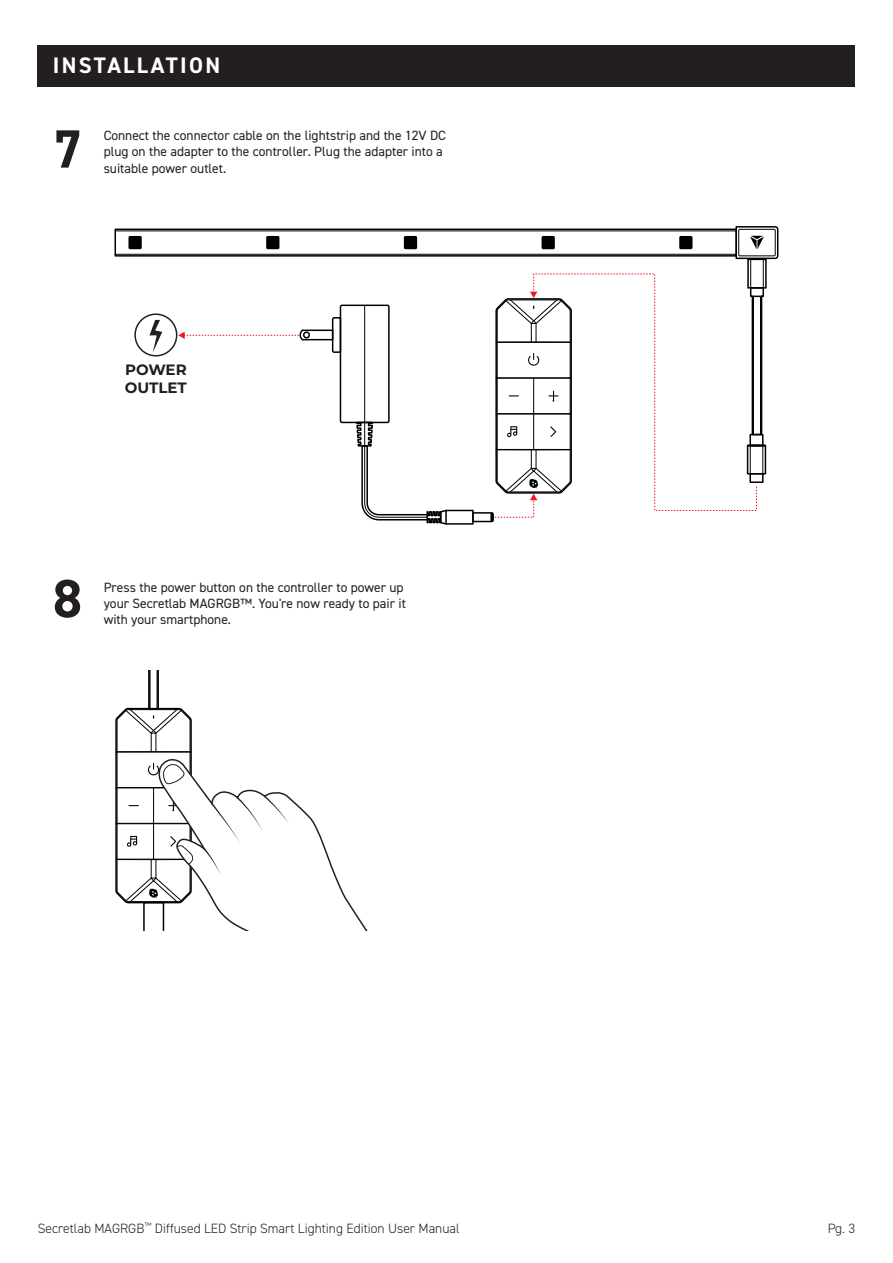
<style>
.page{position:relative;width:893px;height:1263px;background:#fff}
.page>*{position:absolute;margin:0;border:0;box-sizing:border-box;transform-origin:0 0}
.t1{font:700 54px "DIN2014";color:#231f20}
.t2{font:700 22.5px "DIN2014";letter-spacing:.1em;color:#fff}
.t3{font:700 15px/18px "Montserrat";color:#231f20}
.t4{font:13.5px/16.2px "DIN2014";color:#231f20}
.t5{font:300 13.5px "DIN2014";color:#231f20}
</style>
<div class="page">
<div style="left:38px;top:45px;width:817px;height:41px;background:#231f20"></div>
<div style="left:115px;top:229px;width:622px;height:28px;border:2px solid #000"></div>
<hr style="left:115px;top:254px;width:621px;height:1px;background:#000">
<svg style="left:542px;top:236px;width:13px;height:13px"></svg>
<svg style="left:679px;top:236px;width:13px;height:13px"></svg>
<svg style="left:404px;top:236px;width:13px;height:13px"></svg>
<svg style="left:266px;top:236px;width:13px;height:13px"></svg>
<svg style="left:128px;top:236px;width:14px;height:13px"></svg>
<div style="left:752px;top:296px;width:10px;height:139px;border:2px solid #000"></div>
<div style="left:750px;top:287px;width:14px;height:10px;border:2px solid #000"></div>
<svg style="left:735px;top:226px;width:44px;height:62px"></svg>
<div style="left:747px;top:444px;width:19px;height:30px;border:2px solid #000"></div>
<div style="left:749px;top:473px;width:14px;height:10px;border:2px solid #000"></div>
<svg style="left:757px;top:433px;width:7px;height:41px"></svg>
<div style="left:445px;top:510px;width:29px;height:15px;border:2px solid #000"></div>
<div style="left:302px;top:330px;width:31px;height:10px;border:2px solid #000"></div>
<svg style="left:331px;top:304px;width:117px;height:221px"></svg>
<svg style="left:533px;top:273px;width:224px;height:238px"></svg>
<svg style="left:178px;top:329px;width:133px;height:12px"></svg>
<div style="left:134px;top:313px;width:43px;height:43px;border:2px solid #231f20;border-radius:50%"></div>
<svg style="left:150px;top:320px;width:12px;height:32px"></svg>
<svg style="left:471px;top:292px;width:102px;height:231px"></svg>
<svg style="left:115px;top:671px;width:253px;height:260px"></svg>
<h2 class="t2" style="left:53px;top:50px;width:169px">INSTALLATION</h2>
<h1 class="t1" style="left:53px;top:113px;width:31px">7</h1>
<p class="t4" style="left:104px;top:127px;width:344px">Connect the connector cable on the lightstrip and the 12V DC plug on the adapter to the controller. Plug the adapter into a suitable power outlet.</p>
<p class="t3" style="left:125px;top:360px;width:63px">POWER<br>OUTLET</p>
<h1 class="t1" style="left:53px;top:563px;width:31px">8</h1>
<p class="t4" style="left:104px;top:579px;width:304px">Press the power button on the controller to power up your Secretlab MAGRGB™. You're now ready to pair it with your smartphone.</p>
<p class="t5" style="left:38px;top:1220px;width:423px">Secretlab MAGRGB<sup>™</sup> Diffused LED Strip Smart Lighting Edition User Manual</p>
<p class="t5" style="left:828px;top:1220px;width:29px">Pg. 3</p>
</div>
